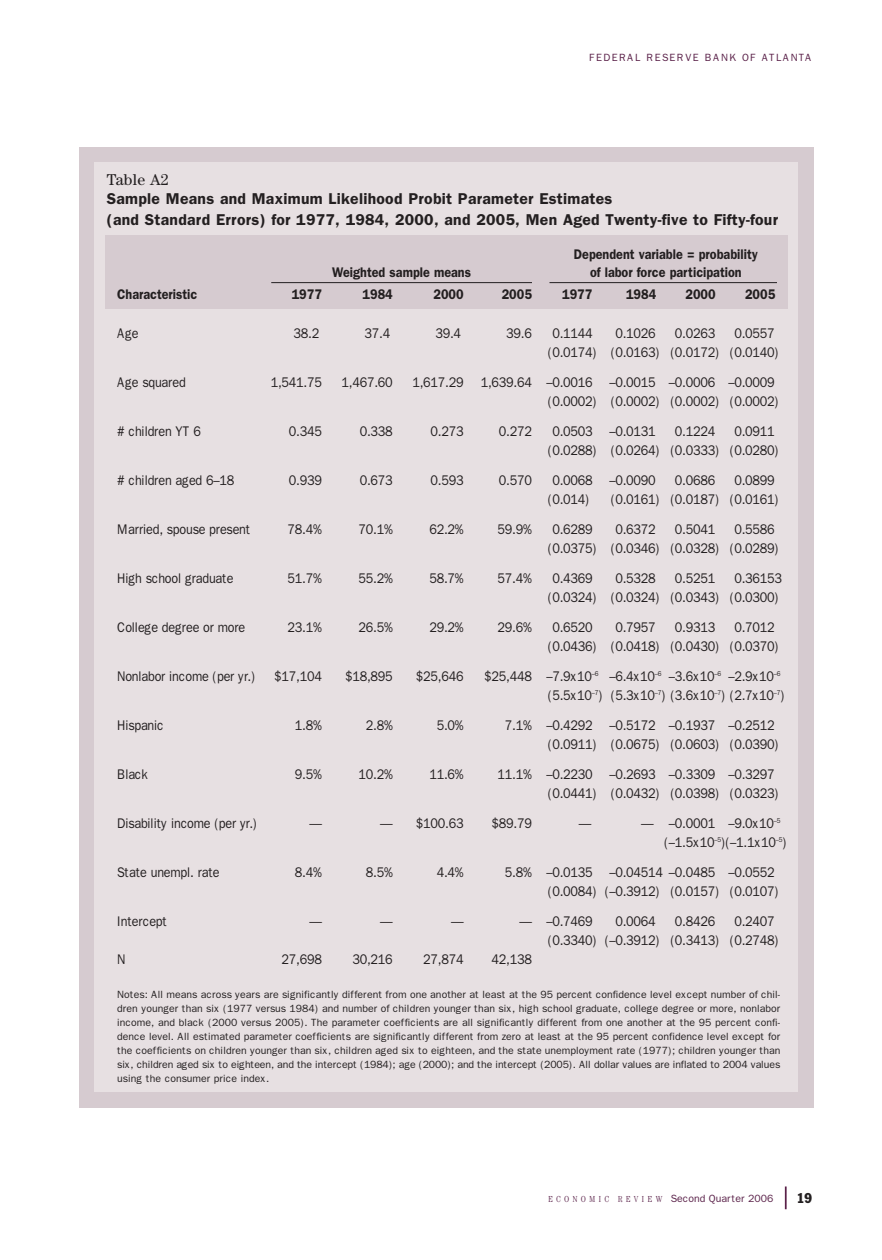
<style>
.page{position:relative;width:882px;height:1260px;background:#fff}
.page>*{position:absolute;margin:0;border:0;box-sizing:border-box;transform-origin:0 0}
.t1{font:600 15.75px/21px "Franklin Gothic";letter-spacing:.02em;color:#231f20}
.t2{font:15.75px "Century";letter-spacing:.015em;color:#231f20}
.t3{font:14px/19.2px "Franklin Gothic";letter-spacing:-.02em;color:#231f20;scale:.9 1}
.t4{font:600 14px "Franklin Gothic";color:#231f20;scale:.9 1}
.t5{font:condensed 14px "Franklin Gothic";color:#231f20}
.t6{font:10.5px/14px "Franklin Gothic";color:#231f20;text-align:justify}
.t7{font:10.5px "Franklin Gothic";color:#5a2149}
.t8{font:10.5px "Franklin Gothic";letter-spacing:.12em;color:#5a2149}
.s1{font-family:"Century";font-weight:300;font-stretch:condensed;font-size:8.75px}
</style>
<div class="page">
<hr style="left:785px;top:1186px;width:2px;height:23px;background:#5a2149">
<div style="left:79px;top:147px;width:735px;height:961px;background:#d6cbd0"></div>
<div style="left:94px;top:163px;width:704px;height:929px;background:#e7e0e2"></div>
<div style="left:105px;top:235px;width:683px;height:74px;background:#d6cbd0"></div>
<hr style="left:271px;top:282px;width:261px;height:1px;background:#231f20">
<hr style="left:550px;top:282px;width:227px;height:1px;background:#231f20">
<p class="t8" style="left:589px;top:54px;width:224px">FEDERAL RESERVE BANK OF ATLANTA</p>
<p class="t2" style="left:107px;top:174px;width:64px">Table A2</p>
<p class="t1" style="left:107px;top:190px;width:673px">Sample Means and Maximum Likelihood Probit Parameter Estimates<br>(and Standard Errors) for 1977, 1984, 2000, and 2005, Men Aged Twenty-five to Fifty-four</p>
<p class="t4" style="left:574px;top:249px;width:206px">Dependent variable = probability</p>
<p class="t4" style="left:332px;top:267px;width:156px">Weighted sample means</p>
<p class="t4" style="left:590px;top:267px;width:170px">of labor force participation</p>
<p class="t4" style="left:117px;top:290px;width:91px">Characteristic</p>
<p class="t4" style="left:292px;top:290px;width:35px">1977</p>
<p class="t4" style="left:363px;top:290px;width:35px">1984</p>
<p class="t4" style="left:434px;top:290px;width:35px">2000</p>
<p class="t4" style="left:502px;top:290px;width:35px">2005</p>
<p class="t4" style="left:562px;top:290px;width:35px">1977</p>
<p class="t4" style="left:626px;top:290px;width:35px">1984</p>
<p class="t4" style="left:686px;top:290px;width:35px">2000</p>
<p class="t4" style="left:745px;top:290px;width:35px">2005</p>
<p class="t3" style="left:117px;top:325px;width:25px">Age</p>
<p class="t3" style="left:294px;top:325px;width:30px">38.2</p>
<p class="t3" style="left:364px;top:325px;width:30px">37.4</p>
<p class="t3" style="left:435px;top:325px;width:30px">39.4</p>
<p class="t3" style="left:506px;top:325px;width:30px">39.6</p>
<p class="t3" style="left:552px;top:325px;width:46px">0.1144</p>
<p class="t3" style="left:615px;top:325px;width:46px">0.1026</p>
<p class="t3" style="left:675px;top:325px;width:46px">0.0263</p>
<p class="t3" style="left:548px;top:325px;width:259px;text-indent:187px">0.0557 (0.0174) (0.0163) (0.0172) (0.0140)</p>
<p class="t3" style="left:117px;top:374px;width:78px">Age squared</p>
<p class="t3" style="left:271px;top:374px;width:59px">1,541.75</p>
<p class="t3" style="left:342px;top:374px;width:59px">1,467.60</p>
<p class="t3" style="left:548px;top:374px;width:259px;text-indent:-135px">1,617.29 1,639.64 –0.0016 –0.0015 –0.0006 –0.0009 (0.0002) (0.0002) (0.0002) (0.0002)</p>
<p class="t3" style="left:117px;top:423px;width:95px"># children YT 6</p>
<p class="t3" style="left:289px;top:423px;width:38px">0.345</p>
<p class="t3" style="left:360px;top:423px;width:38px">0.338</p>
<p class="t3" style="left:431px;top:423px;width:38px">0.273</p>
<p class="t3" style="left:499px;top:423px;width:38px">0.272</p>
<p class="t3" style="left:552px;top:423px;width:116px">0.0503 –0.0131</p>
<p class="t3" style="left:675px;top:423px;width:46px">0.1224</p>
<p class="t3" style="left:548px;top:423px;width:259px;text-indent:187px">0.0911 (0.0288) (0.0264) (0.0333) (0.0280)</p>
<p class="t3" style="left:117px;top:472px;width:132px"># children aged 6–18</p>
<p class="t3" style="left:289px;top:472px;width:38px">0.939</p>
<p class="t3" style="left:360px;top:472px;width:38px">0.673</p>
<p class="t3" style="left:431px;top:472px;width:38px">0.593</p>
<p class="t3" style="left:499px;top:472px;width:38px">0.570</p>
<p class="t3" style="left:552px;top:472px;width:116px">0.0068 –0.0090</p>
<p class="t3" style="left:675px;top:472px;width:46px">0.0686</p>
<p class="t3" style="left:734px;top:472px;width:46px">0.0899</p>
<p class="t3" style="left:548px;top:491px;width:48px">(0.014)</p>
<p class="t3" style="left:611px;top:491px;width:189px">(0.0161) (0.0187) (0.0161)</p>
<p class="t3" style="left:117px;top:521px;width:150px">Married, spouse present</p>
<p class="t3" style="left:288px;top:521px;width:40px">78.4%</p>
<p class="t3" style="left:359px;top:521px;width:40px">70.1%</p>
<p class="t3" style="left:429px;top:521px;width:40px">62.2%</p>
<p class="t3" style="left:498px;top:521px;width:40px">59.9%</p>
<p class="t3" style="left:552px;top:521px;width:46px">0.6289</p>
<p class="t3" style="left:615px;top:521px;width:46px">0.6372</p>
<p class="t3" style="left:675px;top:521px;width:46px">0.5041</p>
<p class="t3" style="left:548px;top:521px;width:259px;text-indent:187px">0.5586 (0.0375) (0.0346) (0.0328) (0.0289)</p>
<p class="t3" style="left:117px;top:570px;width:131px">High school graduate</p>
<p class="t3" style="left:288px;top:570px;width:40px">51.7%</p>
<p class="t3" style="left:359px;top:570px;width:40px">55.2%</p>
<p class="t3" style="left:429px;top:570px;width:40px">58.7%</p>
<p class="t3" style="left:498px;top:570px;width:40px">57.4%</p>
<p class="t3" style="left:552px;top:570px;width:46px">0.4369</p>
<p class="t3" style="left:615px;top:570px;width:46px">0.5328</p>
<p class="t3" style="left:675px;top:570px;width:46px">0.5251</p>
<p class="t3" style="left:548px;top:570px;width:262px;text-align:right">0.36153<br>(0.0324) (0.0324) (0.0343) (0.0300)</p>
<p class="t3" style="left:117px;top:619px;width:144px">College degree or more</p>
<p class="t3" style="left:288px;top:619px;width:40px">23.1%</p>
<p class="t3" style="left:359px;top:619px;width:40px">26.5%</p>
<p class="t3" style="left:429px;top:619px;width:40px">29.2%</p>
<p class="t3" style="left:498px;top:619px;width:40px">29.6%</p>
<p class="t3" style="left:552px;top:619px;width:46px">0.6520</p>
<p class="t3" style="left:615px;top:619px;width:46px">0.7957</p>
<p class="t3" style="left:675px;top:619px;width:46px">0.9313</p>
<p class="t3" style="left:548px;top:619px;width:259px;text-indent:187px">0.7012 (0.0436) (0.0418) (0.0430) (0.0370)</p>
<p class="t3" style="left:117px;top:668px;width:156px">Nonlabor income (per yr.)</p>
<p class="t3" style="left:274px;top:668px;width:55px">$17,104</p>
<p class="t3" style="left:345px;top:668px;width:55px">$18,895</p>
<p class="t3" style="left:416px;top:668px;width:55px">$25,646</p>
<p class="t3" style="left:548px;top:668px;width:265px;text-indent:-64px">$25,448 –7.9x10<sup>–6</sup> –6.4x10<sup>–6</sup> –3.6x10<sup>–6</sup> –2.9x10<sup>–6 </sup>(5.5x10<sup>–7</sup>) (5.3x10<sup>–7</sup>) (3.6x10<sup>–7</sup>) (2.7x10<sup>–7</sup>)</p>
<p class="t3" style="left:117px;top:717px;width:53px">Hispanic</p>
<p class="t3" style="left:295px;top:717px;width:32px">1.8%</p>
<p class="t3" style="left:366px;top:717px;width:32px">2.8%</p>
<p class="t3" style="left:437px;top:717px;width:32px">5.0%</p>
<p class="t3" style="left:548px;top:717px;width:259px;text-indent:-43px">7.1% –0.4292 –0.5172 –0.1937 –0.2512 (0.0911) (0.0675) (0.0603) (0.0390)</p>
<p class="t3" style="left:117px;top:766px;width:36px">Black</p>
<p class="t3" style="left:295px;top:766px;width:32px">9.5%</p>
<p class="t3" style="left:359px;top:766px;width:40px">10.2%</p>
<p class="t3" style="left:429px;top:766px;width:40px">11.6%</p>
<p class="t3" style="left:548px;top:766px;width:259px;text-indent:-50px">11.1% –0.2230 –0.2693 –0.3309 –0.3297 (0.0441) (0.0432) (0.0398) (0.0323)</p>
<p class="t3" style="left:117px;top:815px;width:158px">Disability income (per yr.)</p>
<p class="t3" style="left:309px;top:815px;width:15px">—</p>
<p class="t3" style="left:380px;top:815px;width:94px">— $100.63</p>
<p class="t3" style="left:492px;top:815px;width:46px">$89.79</p>
<p class="t3" style="left:579px;top:815px;width:15px">—</p>
<p class="t3" style="left:664px;top:815px;width:138px;text-indent:-23px">— –0.0001 –9.0x10<sup>–5 </sup>(–1.5x10<sup>–5</sup>)(–1.1x10<sup>–5</sup>)</p>
<p class="t3" style="left:117px;top:864px;width:115px">State unempl. rate</p>
<p class="t3" style="left:295px;top:864px;width:32px">8.4%</p>
<p class="t3" style="left:366px;top:864px;width:32px">8.5%</p>
<p class="t3" style="left:437px;top:864px;width:32px">4.4%</p>
<p class="t3" style="left:548px;top:864px;width:259px;text-indent:-43px">5.8% –0.0135 –0.04514 –0.0485 –0.0552 (0.0084) (–0.3912) (0.0157) (0.0107)</p>
<p class="t3" style="left:117px;top:913px;width:57px">Intercept</p>
<p class="t3" style="left:309px;top:913px;width:15px">—</p>
<p class="t3" style="left:380px;top:913px;width:15px">—</p>
<p class="t3" style="left:451px;top:913px;width:15px">—</p>
<p class="t3" style="left:519px;top:913px;width:83px">— –0.7469</p>
<p class="t3" style="left:615px;top:913px;width:46px">0.0064</p>
<p class="t3" style="left:675px;top:913px;width:46px">0.8426</p>
<p class="t3" style="left:548px;top:913px;width:259px;text-indent:187px">0.2407 (0.3340) (–0.3912) (0.3413) (0.2748)</p>
<p class="t3" style="left:117px;top:951px;width:11px">N</p>
<p class="t3" style="left:282px;top:951px;width:46px">27,698</p>
<p class="t3" style="left:352px;top:951px;width:46px">30,216</p>
<p class="t3" style="left:423px;top:951px;width:46px">27,874</p>
<p class="t3" style="left:492px;top:951px;width:46px">42,138</p>
<p class="t6" style="left:117px;top:988px;width:665px">Notes: All means across years are significantly different from one another at least at the 95 percent confidence level except number of chil&shy;dren younger than six (1977 versus 1984) and number of children younger than six, high school graduate, college degree or more, nonlabor income, and black (2000 versus 2005). The parameter coefficients are all significantly different from one another at the 95 percent confi&shy;dence level. All estimated parameter coefficients are significantly different from zero at least at the 95 percent confidence level except for the coefficients on children younger than six, children aged six to eighteen, and the state unemployment rate (1977); children younger than six, children aged six to eighteen, and the intercept (1984); age (2000); and the intercept (2005). All dollar values are inflated to 2004 values using the consumer price index.</p>
<p class="t7" style="left:548px;top:1195px;width:227px"><span class="s1">E C O N O M I C R E V I E W</span> Second Quarter 2006</p>
<p class="t5" style="left:797px;top:1193px;width:17px">19</p>
</div>
